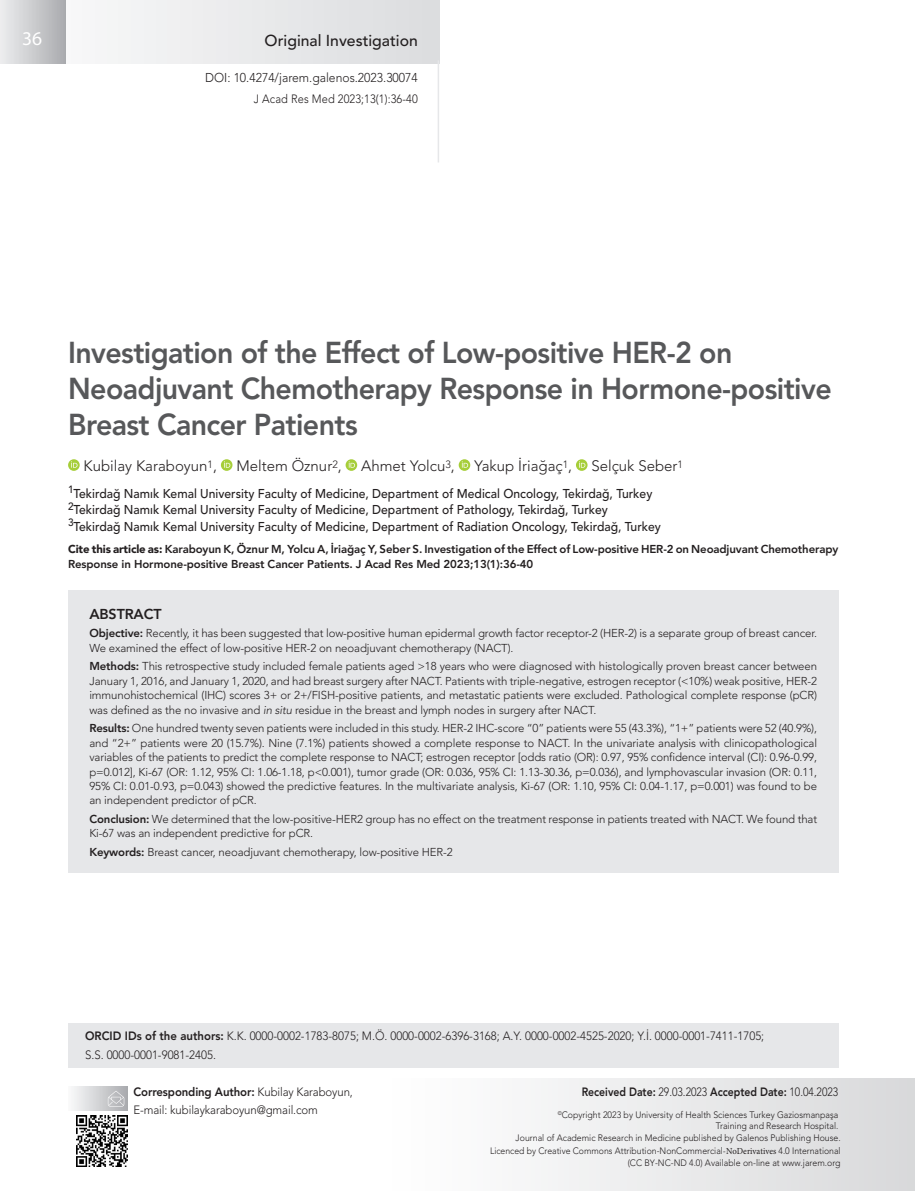
<style>
.page{position:relative;width:915px;height:1191px;background:#fff}
.page>*{position:absolute;margin:0;border:0;box-sizing:border-box;transform-origin:0 0}
._1__BASLIK{font:800 30px/36px "Avenir LT Std";letter-spacing:-.02em;color:#57585a;scale:.95 1}
.t1{font:19.5px "Myriad Hebrew";color:#fff}
.t2{font:500 15.75px "Avenir LT Std";color:#231f20}
.YAZARLAR{font:300 15px "Avenir LT Std";color:#231f20}
.ABSTRACT_YAZISI{font:800 14.25px "Avenir LT Std";letter-spacing:-.01em;color:#231f20}
.KURUM{font:500 12.75px "Avenir LT Std";color:#231f20;scale:.95 1}
.t3{font:300 12.75px "Avenir LT Std";color:#231f20;scale:.95 1}
.SAYFA_NO_ÜST{font:300 12px/18.8px "Avenir LT Std";color:#231f20;scale:.95 1}
.t4{font:800 12px "Avenir LT Std";color:#231f20;scale:.87 1}
.t5{font:800 12px "Avenir LT Std";color:#231f20;scale:.95 1}
.SAYFA_NO_ÜST-2{font:300 12px "Avenir LT Std";color:#231f20;scale:.92 1}
.ÖZET{font:300 11.4px/14.4px "Avenir LT Std";letter-spacing:-.01em;color:#231f20}
.CITE_AS{font:800 11.4px/14.4px "Avenir LT Std";letter-spacing:-.01em;color:#231f20}
.t6{font:300 9.3px/12.5px "Avenir LT Std";color:#231f20;text-align:right;scale:.95 1}
.s1{font-weight:900}
.s2{font-weight:800}
.s3{font-style:italic}
.s4{font-weight:300}
.s5{font-family:"Minion Pro";font-weight:400}
</style>
<div class="page">
<div style="left:385px;top:1078px;width:529px;height:113px;background:linear-gradient(to right,#fff,#d9d9db)"></div>
<div style="left:0;top:0;width:439px;height:64px;background:linear-gradient(to bottom,#e9eaec,#e9eaec)"></div>
<hr style="left:437px;top:60px;width:2px;height:102px;background:#e6e7e9">
<div style="left:0;top:0;width:65px;height:64px;background:linear-gradient(to right,#edeeef,#abacb0)"></div>
<div style="left:68px;top:1086px;width:59px;height:24px;background:linear-gradient(to right,#f7f8f9,#b6b7ba)"></div>
<svg style="left:108px;top:1090px;width:16px;height:16px"></svg>
<img style="left:76px;top:1115px;width:51px;height:51px">
<svg style="left:68px;top:459px;width:12px;height:12px"></svg>
<svg style="left:71px;top:461px;width:6px;height:7px"></svg>
<svg style="left:221px;top:459px;width:11px;height:12px"></svg>
<svg style="left:224px;top:461px;width:6px;height:7px"></svg>
<svg style="left:345px;top:459px;width:12px;height:12px"></svg>
<svg style="left:348px;top:461px;width:7px;height:7px"></svg>
<svg style="left:458px;top:459px;width:12px;height:12px"></svg>
<svg style="left:461px;top:461px;width:7px;height:7px"></svg>
<svg style="left:575px;top:459px;width:12px;height:12px"></svg>
<svg style="left:579px;top:461px;width:6px;height:7px"></svg>
<div style="left:68px;top:590px;width:770px;height:283px;background:#e6e7e9"></div>
<div style="left:68px;top:1022px;width:770px;height:45px;background:#e6e7e9"></div>
<h2 class="t1" style="left:22px;top:28px;width:22px">36</h2>
<p class="t2" style="left:264px;top:31px;width:155px">Original Investigation</p>
<p class="t3" style="left:205px;top:70px;width:225px">DOI: 10.4274/jarem.galenos.2023.30074</p>
<p class="SAYFA_NO_ÜST-2" style="left:254px;top:91px;width:180px">J Acad Res Med 2023;13(1):36-40</p>
<p class="_1__BASLIK" style="left:68px;top:335px;width:805px">Investigation of the Effect of Low-positive HER-2 on<br>Neoadjuvant Chemotherapy Response in Hormone-positive<br>Breast Cancer Patients</p>
<p class="YAZARLAR" style="left:84px;top:457px;width:135px">Kubilay Karaboyun<sup>1</sup>,</p>
<p class="YAZARLAR" style="left:236px;top:457px;width:107px">Meltem Öznur<sup>2</sup>,</p>
<p class="YAZARLAR" style="left:361px;top:457px;width:95px">Ahmet Yolcu<sup>3</sup>,</p>
<p class="YAZARLAR" style="left:474px;top:457px;width:99px">Yakup İriağaç<sup>1</sup>,</p>
<p class="YAZARLAR" style="left:591px;top:457px;width:93px">Selçuk Seber<sup>1</sup></p>
<p class="KURUM" style="left:68px;top:486px;width:616px"><sup>1</sup>Tekirdağ Namık Kemal University Faculty of Medicine, Department of Medical Oncology, Tekirdağ, Turkey</p>
<p class="KURUM" style="left:68px;top:502px;width:569px"><sup>2</sup>Tekirdağ Namık Kemal University Faculty of Medicine, Department of Pathology, Tekirdağ, Turkey</p>
<p class="KURUM" style="left:68px;top:519px;width:625px"><sup>3</sup>Tekirdağ Namık Kemal University Faculty of Medicine, Department of Radiation Oncology, Tekirdağ, Turkey</p>
<p class="CITE_AS" style="left:68px;top:542px;width:771px"><span class="s1">Cite this article as:</span> Karaboyun K, Öznur M, Yolcu A, İriağaç Y, Seber S. Investigation of the Effect of Low-positive HER-2 on Neoadjuvant Chemotherapy<br>Response in Hormone-positive Breast Cancer Patients. J Acad Res Med 2023;13(1):36-40</p>
<p class="ABSTRACT_YAZISI" style="left:89px;top:605px;width:74px">ABSTRACT</p>
<p class="ÖZET" style="left:89px;top:626px;width:728px"><span class="s2">Objective:</span> Recently, it has been suggested that low-positive human epidermal growth factor receptor-2 (HER-2) is a separate group of breast cancer.<br>We examined the effect of low-positive HER-2 on neoadjuvant chemotherapy (NACT).</p>
<p class="ÖZET" style="left:89px;top:659px;width:729px;text-align:justify"><span class="s2">Methods:</span> This retrospective study included female patients aged &gt;18 years who were diagnosed with histologically proven breast cancer between January 1, 2016, and January 1, 2020, and had breast surgery after NACT. Patients with triple-negative, estrogen receptor (&lt;10%) weak positive, HER-2 immunohistochemical (IHC) scores 3+ or 2+/FISH-positive patients, and metastatic patients were excluded. Pathological complete response (pCR) was defined as the no invasive and <span class="s3">in situ</span> residue in the breast and lymph nodes in surgery after NACT.</p>
<p class="ÖZET" style="left:89px;top:721px;width:729px;text-align:justify"><span class="s2">Results:</span> One hundred twenty seven patients were included in this study. HER-2 IHC-score “0” patients were 55 (43.3%), “1+” patients were 52 (40.9%), and “2+” patients were 20 (15.7%). Nine (7.1%) patients showed a complete response to NACT. In the univariate analysis with clinicopathological variables of the patients to predict the complete response to NACT; estrogen receptor [odds ratio (OR): 0.97, 95% confidence interval (CI): 0.96-0.99, p=0.012], Ki-67 (OR: 1.12, 95% CI: 1.06-1.18, p&lt;0.001), tumor grade (OR: 0.036, 95% CI: 1.13-30.36, p=0.036), and lymphovascular invasion (OR: 0.11, 95% CI: 0.01-0.93, p=0.043) showed the predictive features. In the multivariate analysis, Ki-67 (OR: 1.10, 95% CI: 0.04-1.17, p=0.001) was found to be an independent predictor of pCR.</p>
<p class="ÖZET" style="left:89px;top:812px;width:729px"><span class="s2">Conclusion:</span> We determined that the low-positive-HER2 group has no effect on the treatment response in patients treated with NACT. We found that<br>Ki-67 was an independent predictive for pCR.</p>
<p class="ÖZET" style="left:89px;top:845px;width:365px"><span class="s2">Keywords:</span> Breast cancer, neoadjuvant chemotherapy, low-positive HER-2</p>
<p class="SAYFA_NO_ÜST" style="left:85px;top:1027px;width:716px"><span class="s2">ORCID IDs of the authors:</span> K.K. 0000-0002-1783-8075; M.Ö. 0000-0002-6396-3168; A.Y. 0000-0002-4525-2020; Y.İ. 0000-0001-7411-1705;<br>S.S. 0000-0001-9081-2405.</p>
<p class="t5" style="left:133px;top:1084px;width:232px">Corresponding Author: <span class="s4">Kubilay Karaboyun,</span></p>
<p class="t4" style="left:581px;top:1084px;width:296px">Received Date: <span class="s4">29.03.2023</span> Accepted Date: <span class="s4">10.04.2023</span></p>
<p class="SAYFA_NO_ÜST" style="left:133px;top:1101px;width:195px">E-mail: kubilaykaraboyun@gmail.com</p>
<p class="t6" style="left:557px;top:1109px;width:297px;line-height:10.8px"><sup>©</sup>Copyright 2023 by University of Health Sciences Turkey Gaziosmanpaşa<br>Training and Research Hospital.</p>
<p class="t6" style="left:490px;top:1132px;width:370px">Journal of Academic Research in Medicine published by Galenos Publishing House.<br>Licenced by Creative Commons Attribution-NonCommercial<span class="s5">-NoDerivatives</span> 4.0 International (CC BY-NC-ND 4.0) Available on-line at www.jarem.org</p>
</div>
